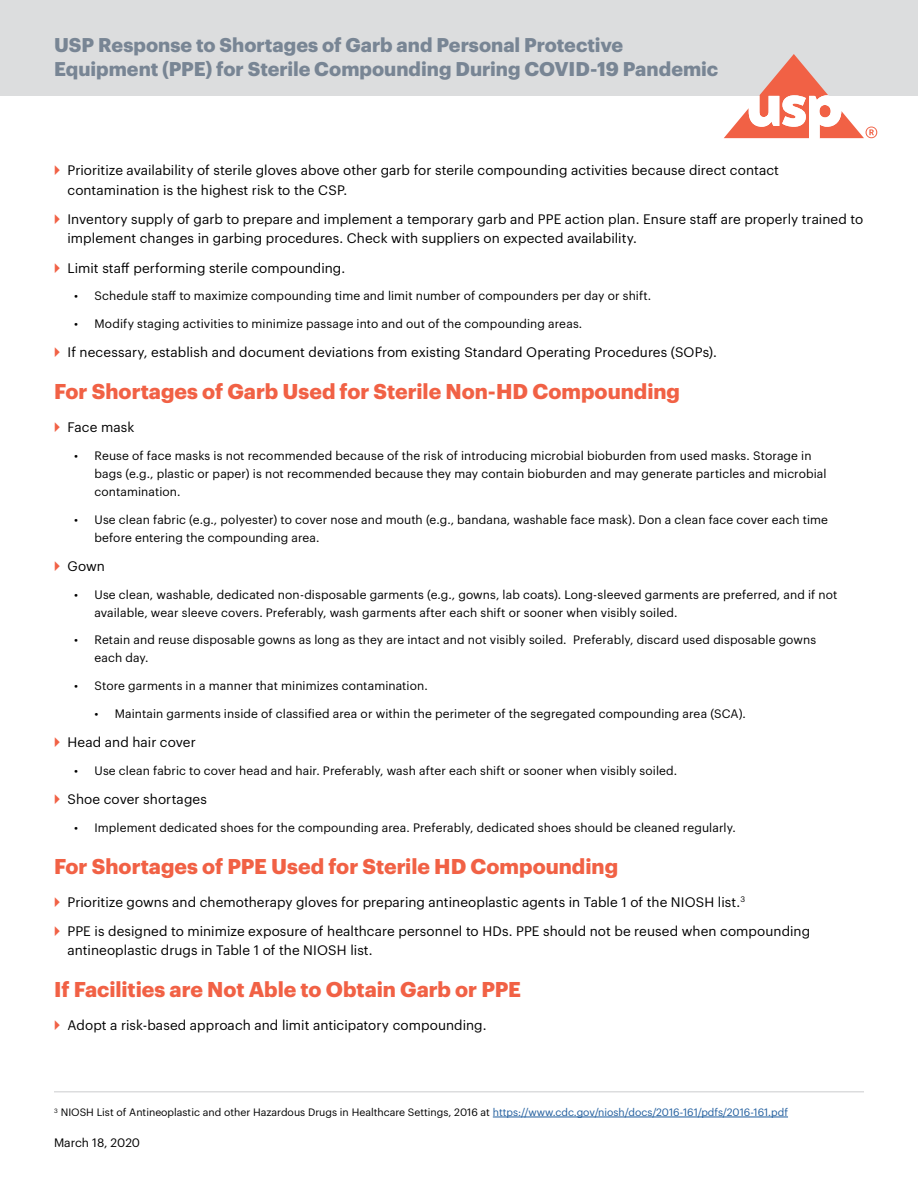
<style>
.page{position:relative;width:918px;height:1188px;background:#fff}
.page>*{position:absolute;margin:0;border:0;box-sizing:border-box;transform-origin:0 0}
.t1{font:700 21px "Graphik";color:#f16145}
.t2{font:700 19.5px/24px "Graphik";color:#788594}
.t3{font:13.5px/19.5px "Graphik";letter-spacing:.005em;color:#000}
.t4{font:12px/18px "Graphik";letter-spacing:.01em;color:#000}
.t5{font:10.5px "Graphik";color:#000}
.s1{color:#215e9e}
</style>
<div class="page">
<div style="left:0;top:0;width:918px;height:95px;background:#dcddde"></div>
<svg style="left:724px;top:54px;width:153px;height:84px"></svg>
<hr style="left:493px;top:1117px;width:295px;height:1px;background:#215e9e">
<hr style="left:54px;top:1091px;width:810px;height:2px;background:#dcddde">
<h2 class="t2" style="left:54px;top:32px;width:666px">USP Response to Shortages of Garb and Personal Protective<br>Equipment (PPE) for Sterile Compounding During COVID-19 Pandemic</h2>
<p class="t3" style="left:67px;top:159px;width:713px">Prioritize availability of sterile gloves above other garb for sterile compounding activities because direct contact contamination is the highest risk to the CSP.</p>
<p class="t3" style="left:67px;top:208px;width:797px">Inventory supply of garb to prepare and implement a temporary garb and PPE action plan. Ensure staff are properly trained to implement changes in garbing procedures. Check with suppliers on expected availability.</p>
<p class="t3" style="left:67px;top:257px;width:279px">Limit staff performing sterile compounding.</p>
<p class="t4" style="left:74px;top:286px;width:579px">• Schedule staff to maximize compounding time and limit number of compounders per day or shift.</p>
<p class="t4" style="left:74px;top:314px;width:510px">• Modify staging activities to minimize passage into and out of the compounding areas.</p>
<p class="t3" style="left:67px;top:342px;width:651px">If necessary, establish and document deviations from existing Standard Operating Procedures (SOPs).</p>
<h1 class="t1" style="left:54px;top:375px;width:628px">For Shortages of Garb Used for Sterile Non-HD Compounding</h1>
<p class="t3" style="left:67px;top:417px;width:68px">Face mask</p>
<p class="t4" style="left:94px;top:446px;width:734px;text-indent:-20px">• Reuse of face masks is not recommended because of the risk of introducing microbial bioburden from used masks. Storage in bags (e.g., plastic or paper) is not recommended because they may contain bioburden and may generate particles and microbial contamination.</p>
<p class="t4" style="left:94px;top:509px;width:735px;text-indent:-20px">• Use clean fabric (e.g., polyester) to cover nose and mouth (e.g., bandana, washable face mask). Don a clean face cover each time before entering the compounding area.</p>
<p class="t3" style="left:67px;top:555px;width:39px">Gown</p>
<p class="t4" style="left:94px;top:584px;width:744px;text-indent:-20px">• Use clean, washable, dedicated non-disposable garments (e.g., gowns, lab coats). Long-sleeved garments are preferred, and if not available, wear sleeve covers. Preferably, wash garments after each shift or sooner when visibly soiled.</p>
<p class="t4" style="left:94px;top:630px;width:723px;text-indent:-20px">• Retain and reuse disposable gowns as long as they are intact and not visibly soiled. Preferably, discard used disposable gowns each day.</p>
<p class="t4" style="left:74px;top:676px;width:355px">• Store garments in a manner that minimizes contamination.</p>
<p class="t4" style="left:94px;top:703px;width:653px">• Maintain garments inside of classified area or within the perimeter of the segregated compounding area (SCA).</p>
<p class="t3" style="left:67px;top:731px;width:130px">Head and hair cover</p>
<p class="t4" style="left:74px;top:760px;width:605px">• Use clean fabric to cover head and hair. Preferably, wash after each shift or sooner when visibly soiled.</p>
<p class="t3" style="left:67px;top:788px;width:141px">Shoe cover shortages</p>
<p class="t4" style="left:74px;top:817px;width:663px">• Implement dedicated shoes for the compounding area. Preferably, dedicated shoes should be cleaned regularly.</p>
<h1 class="t1" style="left:54px;top:850px;width:566px">For Shortages of PPE Used for Sterile HD Compounding</h1>
<p class="t3" style="left:67px;top:886px;width:744px;line-height:29.2px">Prioritize gowns and chemotherapy gloves for preparing antineoplastic agents in Table 1 of the NIOSH list.<sup>3<br></sup>PPE is designed to minimize exposure of healthcare personnel to HDs. PPE should not be reused when compounding</p>
<p class="t3" style="left:67px;top:940px;width:307px">antineoplastic drugs in Table 1 of the NIOSH list.</p>
<h1 class="t1" style="left:54px;top:973px;width:469px">If Facilities are Not Able to Obtain Garb or PPE</h1>
<p class="t3" style="left:67px;top:1015px;width:421px">Adopt a risk-based approach and limit anticipatory compounding.</p>
<p class="t5" style="left:54px;top:1104px;width:736px"><sup>3</sup> NIOSH List of Antineoplastic and other Hazardous Drugs in Healthcare Settings, 2016 at <span class="s1">https://www.cdc.gov/niosh/docs/2016-161/pdfs/2016-161.pdf</span></p>
<p class="t4" style="left:54px;top:1133px;width:88px">March 18, 2020</p>
</div>
